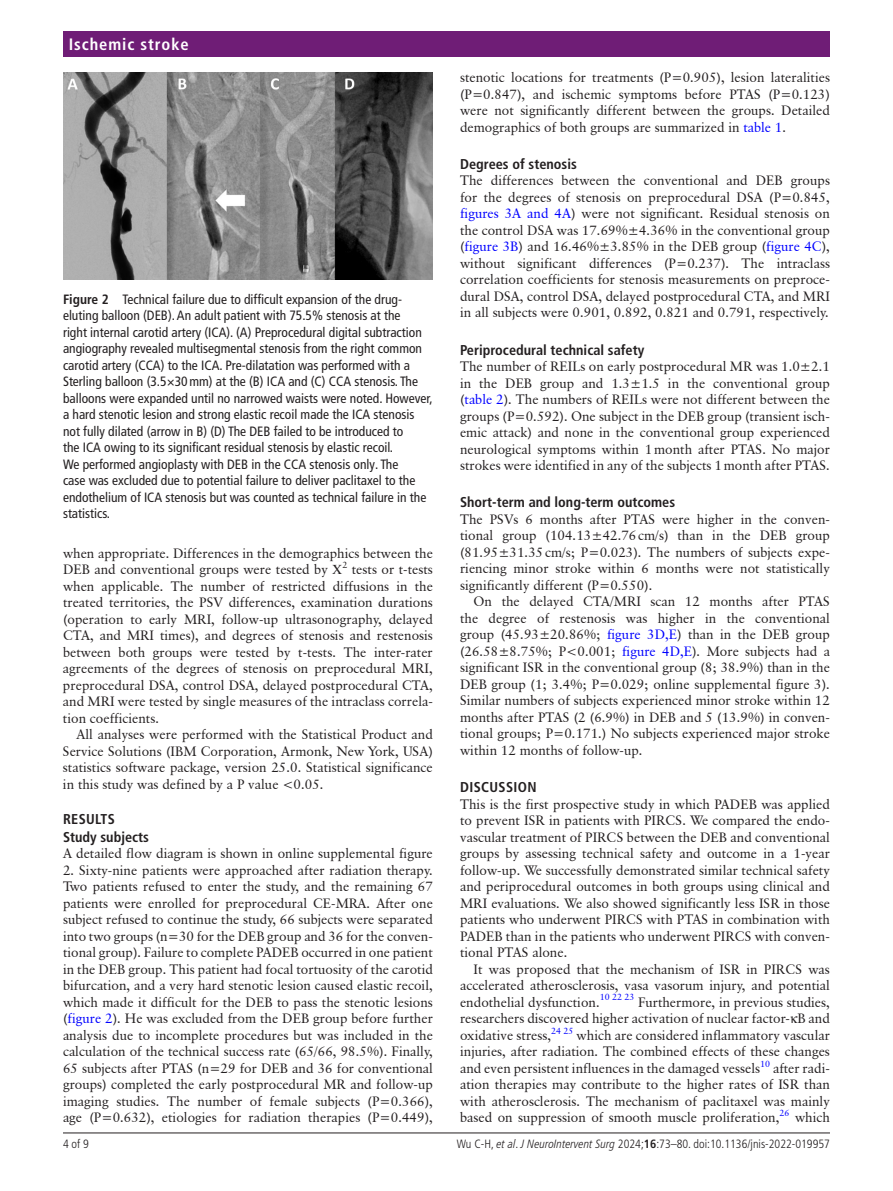
<style>
.page{position:relative;width:893px;height:1191px;background:#fff}
.page>*{position:absolute;margin:0;border:0;box-sizing:border-box;transform-origin:0 0}
.t1{font:700 condensed 16.5px "Frutiger LT Pro";letter-spacing:.055em;color:#fff}
.t2{font:700 condensed 14.25px/17.2px "Frutiger LT Pro";color:#231f20}
.t3{font:700 condensed 14.25px "Frutiger LT Pro";letter-spacing:.025em;color:#231f20}
.t4{font:13.5px/16.5px "Classical Garamond BT";color:#231f20;text-align:justify}
.t5{font:condensed 13.5px/16.5px "Frutiger LT Pro";color:#231f20}
.t6{font:300 condensed 12px "Frutiger LT Pro";color:#231f20}
.s1{font-weight:700}
.s2{color:#00f}
.s3{font-style:italic}
</style>
<div class="page">
<hr style="left:63px;top:1132px;width:767px;height:1px;background:#231f20">
<div style="left:63px;top:31px;width:767px;height:25px;background:#6f1d76"></div>
<img style="left:63px;top:72px;width:370px;height:208px">
<p class="t1" style="left:69px;top:34px;width:121px">Ischemic stroke</p>
<p class="t5" style="left:63px;top:291px;width:371px"><span class="s1">Figure 2</span> Technical failure due to difficult expansion of the drug&shy;eluting balloon (DEB). An adult patient with 75.5% stenosis at the<br>right internal carotid artery (ICA). (A) Preprocedural digital subtraction angiography revealed multisegmental stenosis from the right common carotid artery (CCA) to the ICA. Pre-dilatation was performed with a Sterling balloon (3.5×30mm) at the (B) ICA and (C) CCA stenosis. The balloons were expanded until no narrowed waists were noted. However, a hard stenotic lesion and strong elastic recoil made the ICA stenosis not fully dilated (arrow in B) (D) The DEB failed to be introduced to<br>the ICA owing to its significant residual stenosis by elastic recoil.<br>We performed angioplasty with DEB in the CCA stenosis only. The<br>case was excluded due to potential failure to deliver paclitaxel to the endothelium of ICA stenosis but was counted as technical failure in the statistics.</p>
<p class="t4" style="left:63px;top:545px;width:371px">when appropriate. Differences in the demographics between the DEB and conventional groups were tested by <sup>2</sup> tests or t-tests when applicable. The number of restricted diffusions in the treated territories, the PSV differences, examination durations (operation to early MRI, follow-up ultrasonography, delayed CTA, and MRI times), and degrees of stenosis and restenosis between both groups were tested by t-tests. The inter-rater agreements of the degrees of stenosis on preprocedural MRI, preprocedural DSA, control DSA, delayed postprocedural CTA, and MRI were tested by single measures of the intraclass correla&shy;tion coefficients.</p>
<p class="t4" style="left:63px;top:726px;width:371px;text-indent:14px">All analyses were performed with the Statistical Product and Service Solutions (IBM Corporation, Armonk, New York, USA) statistics software package, version 25.0. Statistical significance in this study was defined by a P value &lt;0.05.</p>
<p class="t2" style="left:63px;top:810px;width:88px">RESULTS<br>Study subjects</p>
<p class="t4" style="left:63px;top:845px;width:371px">A detailed flow diagram is shown in online supplemental figure</p>
<p class="t4" style="left:63px;top:861px;width:371px">2. Sixty-nine patients were approached after radiation therapy.<br>Two patients refused to enter the study, and the remaining 67 patients were enrolled for preprocedural CE-MRA. After one subject refused to continue the study, 66 subjects were separated into two groups (n=30 for the DEB group and 36 for the conven&shy;tional group). Failure to complete PADEB occurred in one patient in the DEB group. This patient had focal tortuosity of the carotid bifurcation, and a very hard stenotic lesion caused elastic recoil, which made it difficult for the DEB to pass the stenotic lesions (<span class="s2">figure 2</span>). He was excluded from the DEB group before further analysis due to incomplete procedures but was included in the calculation of the technical success rate (65/66, 98.5%). Finally, 65 subjects after PTAS (n=29 for DEB and 36 for conventional groups) completed the early postprocedural MR and follow-up imaging studies. The number of female subjects (P=0.366), age (P=0.632), etiologies for radiation therapies (P=0.449),</p>
<p class="t4" style="left:460px;top:69px;width:371px">stenotic locations for treatments (P=0.905), lesion lateralities (P=0.847), and ischemic symptoms before PTAS (P=0.123) were not significantly different between the groups. Detailed demographics of both groups are summarized in <span class="s2">table 1</span>.</p>
<p class="t2" style="left:460px;top:155px;width:118px">Degrees of stenosis</p>
<p class="t4" style="left:460px;top:172px;width:371px">The differences between the conventional and DEB groups for the degrees of stenosis on preprocedural DSA (P=0.845, <span class="s2">figures 3A and 4A</span>) were not significant. Residual stenosis on the control DSA was 17.69%±4.36% in the conventional group (<span class="s2">figure 3B</span>) and 16.46%±3.85% in the DEB group (<span class="s2">figure 4C</span>), without significant differences (P=0.237). The intraclass correlation coefficients for stenosis measurements on preproce&shy;dural DSA, control DSA, delayed postprocedural CTA, and MRI in all subjects were 0.901, 0.892, 0.821 and 0.791, respectively.</p>
<p class="t2" style="left:460px;top:341px;width:186px">Periprocedural technical safety</p>
<p class="t4" style="left:460px;top:358px;width:371px">The number of REILs on early postprocedural MR was 1.0±2.1 in the DEB group and 1.3±1.5 in the conventional group (<span class="s2">table 2</span>). The numbers of REILs were not different between the groups (P=0.592). One subject in the DEB group (transient isch&shy;emic attack) and none in the conventional group experienced neurological symptoms within 1month after PTAS. No major strokes were identified in any of the subjects 1month after PTAS.</p>
<p class="t2" style="left:460px;top:494px;width:217px">Short-term and long-term outcomes</p>
<p class="t4" style="left:460px;top:510px;width:371px">The PSVs 6 months after PTAS were higher in the conven&shy;tional group (104.13±42.76cm/s) than in the DEB group (81.95±31.35cm/s; P=0.023). The numbers of subjects expe&shy;riencing minor stroke within 6 months were not statistically significantly different (P=0.550).</p>
<p class="t4" style="left:460px;top:593px;width:371px;text-indent:14px">On the delayed CTA/MRI scan 12 months after PTAS the degree of restenosis was higher in the conventional group (45.93±20.86%; <span class="s2">figure 3D,E</span>) than in the DEB group (26.58±8.75%; P&lt;0.001; <span class="s2">figure 4D,E</span>). More subjects had a significant ISR in the conventional group (8; 38.9%) than in the DEB group (1; 3.4%; P=0.029; online supplemental figure 3).<br>Similar numbers of subjects experienced minor stroke within 12 months after PTAS (2 (6.9%) in DEB and 5 (13.9%) in conven&shy;tional groups; P=0.171.) No subjects experienced major stroke within 12 months of follow-up.</p>
<p class="t3" style="left:460px;top:778px;width:78px">DISCUSSION</p>
<p class="t4" style="left:460px;top:795px;width:371px">This is the first prospective study in which PADEB was applied to prevent ISR in patients with PIRCS. We compared the endo&shy;vascular treatment of PIRCS between the DEB and conventional groups by assessing technical safety and outcome in a 1-year follow-up. We successfully demonstrated similar technical safety and periprocedural outcomes in both groups using clinical and MRI evaluations. We also showed significantly less ISR in those patients who underwent PIRCS with PTAS in combination with PADEB than in the patients who underwent PIRCS with conven&shy;tional PTAS alone.</p>
<p class="t4" style="left:460px;top:960px;width:371px;text-indent:14px">It was proposed that the mechanism of ISR in PIRCS was accelerated atherosclerosis, vasa vasorum injury, and potential endothelial dysfunction.<sup>10</sup> <sup>22</sup> <sup>23</sup> Furthermore, in previous studies, researchers discovered higher activation of nuclear factor- B and oxidative stress,<sup>24</sup> <sup>25</sup> which are considered inflammatory vascular injuries, after radiation. The combined effects of these changes and even persistent influences in the damaged vessels<sup>10</sup> after radi&shy;ation therapies may contribute to the higher rates of ISR than with atherosclerosis. The mechanism of paclitaxel was mainly based on suppression of smooth muscle proliferation,<sup>26</sup> which</p>
<p class="t6" style="left:63px;top:1136px;width:27px">4 of 9</p>
<p class="t6" style="left:457px;top:1136px;width:375px">Wu C-H, <span class="s3">et al</span>. <span class="s3">J NeuroIntervent Surg</span> 2024;<span class="s1">16</span>:73–80. doi:10.1136/jnis-2022-019957</p>
</div>
